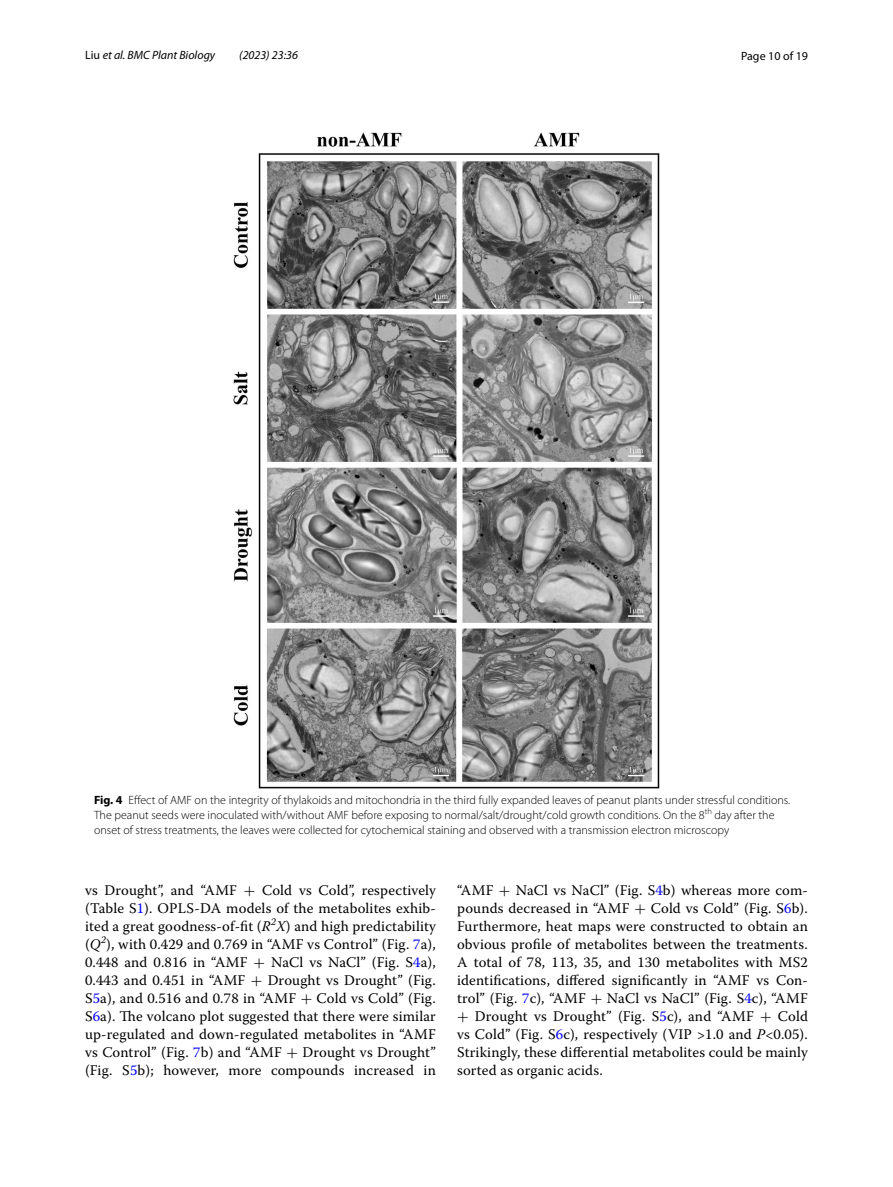
<style>
.page{position:relative;width:893px;height:1187px;background:#fff}
.page>*{position:absolute;margin:0;border:0;box-sizing:border-box;transform-origin:0 0}
.t1{font:14.7px/18px "Warnock Pro";letter-spacing:.01em;color:#000;text-align:justify}
.t2{font:300 12px/15px "Myriad Pro";color:#000}
.t3{font:italic 12px "Myriad Pro";color:#000}
.t4{font:12px "Myriad Pro";color:#000}
.s1{font-style:normal}
.s2{font-weight:700}
.s3{font-family:"MTSY"}
.s4{color:#00f}
.s5{font-style:italic}
</style>
<div class="page">
<img style="left:234px;top:133px;width:425px;height:655px">
<p class="t3" style="left:85px;top:48px;width:132px"><span class="s1">Liu</span> et al. BMC Plant Biology</p>
<p class="t3" style="left:239px;top:48px;width:60px">(2023) 23:36</p>
<p class="t4" style="left:741px;top:48px;width:68px">Page 10 of 19</p>
<p class="t2" style="left:94px;top:792px;width:698px"><span class="s2">Fig. 4</span> Effect of AMF on the integrity of thylakoids and mitochondria in the third fully expanded leaves of peanut plants under stressful conditions.<br>The peanut seeds were inoculated with/without AMF before exposing to normal/salt/drought/cold growth conditions. On the 8<sup>th</sup> day after the onset of stress treatments, the leaves were collected for cytochemical staining and observed with a transmission electron microscopy</p>
<p class="t1" style="left:85px;top:880px;width:352px">vs Drought”, and “AMF <span class="s3">+</span> Cold vs Cold”, respectively (Table S<span class="s4">1</span>). OPLS-DA models of the metabolites exhib&shy;ited a great goodness-of-fit (<span class="s5">R</span><sup>2</sup><span class="s5">X</span>) and high predictability (<span class="s5">Q</span><sup>2</sup>), with 0.429 and 0.769 in “AMF vs Control” (Fig. <span class="s4">7</span>a), 0.448 and 0.816 in “AMF <span class="s3">+</span> NaCl vs NaCl” (Fig. S<span class="s4">4</span>a), 0.443 and 0.451 in “AMF <span class="s3">+</span> Drought vs Drought” (Fig.<br>S<span class="s4">5</span>a), and 0.516 and 0.78 in “AMF <span class="s3">+</span> Cold vs Cold” (Fig.<br>S<span class="s4">6</span>a). The volcano plot suggested that there were similar up-regulated and down-regulated metabolites in “AMF vs Control” (Fig. <span class="s4">7</span>b) and “AMF <span class="s3">+</span> Drought vs Drought” (Fig. S<span class="s4">5</span>b); however, more compounds increased in</p>
<p class="t1" style="left:457px;top:880px;width:352px">“AMF <span class="s3">+</span> NaCl vs NaCl” (Fig. S<span class="s4">4</span>b) whereas more com&shy;pounds decreased in “AMF <span class="s3">+</span> Cold vs Cold” (Fig. S<span class="s4">6</span>b).<br>Furthermore, heat maps were constructed to obtain an obvious profile of metabolites between the treatments.<br>A total of 78, 113, 35, and 130 metabolites with MS2 identifications, differed significantly in “AMF vs Con&shy;trol” (Fig. <span class="s4">7</span>c), “AMF <span class="s3">+</span> NaCl vs NaCl” (Fig. S<span class="s4">4</span>c), “AMF <span class="s3">+</span> Drought vs Drought” (Fig. S<span class="s4">5</span>c), and “AMF <span class="s3">+</span> Cold vs Cold” (Fig. S<span class="s4">6</span>c), respectively (VIP &gt;1.0 and <span class="s5">P</span>&lt;0.05).<br>Strikingly, these differential metabolites could be mainly sorted as organic acids.</p>
</div>
